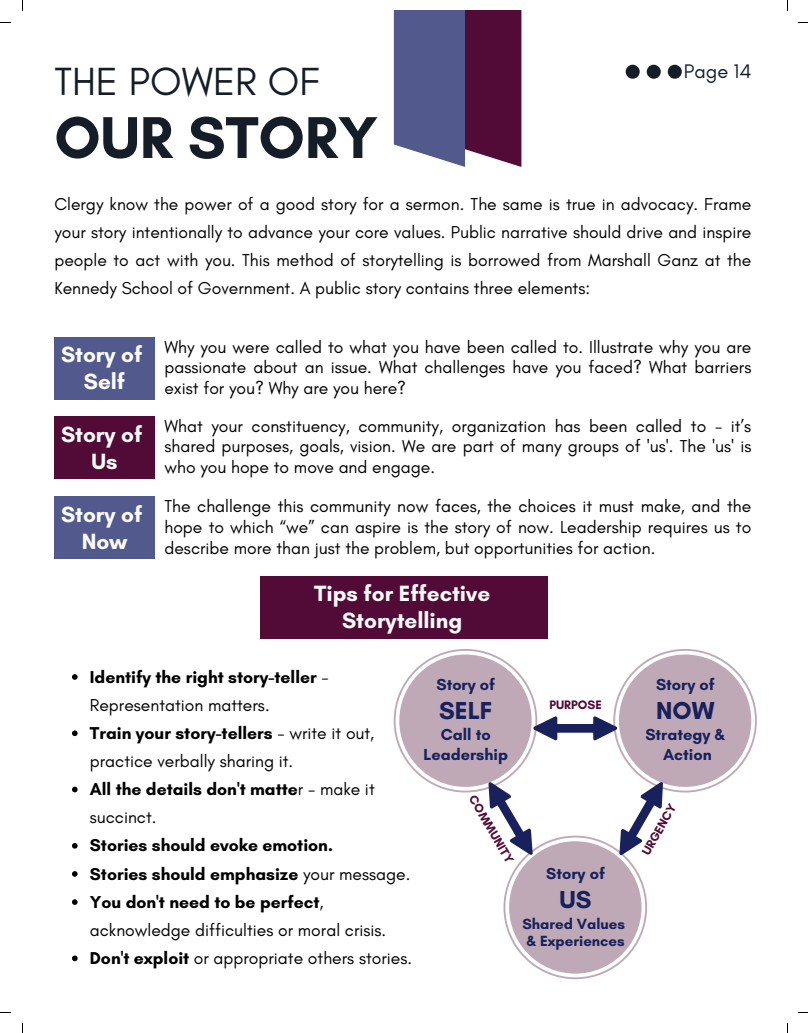
<style>
.page{position:relative;width:808px;height:1033px;background:#fff}
.page>*{position:absolute;margin:0;border:0;box-sizing:border-box;transform-origin:0 0}
.t1{font:700 60px "Glacial Indifference";color:#141d28}
.t2{font:40px "Glacial Indifference";color:#141d28}
.t3{font:700 25px "Glacial Indifference";color:#18215b}
.t4{font:700 22.5px/27.2px "Glacial Indifference";color:#fdfdfd;text-align:center}
.t5{font:20px "Glacial Indifference";color:#141d28}
.t6{font:17.5px/20.6px "Glacial Indifference";color:#000;text-align:justify}
.t7{font:700 17.5px/28.1px "Glacial Indifference";color:#000}
.t8{font:700 16.25px/19.8px "Glacial Indifference";color:#18215b;text-align:center}
.t9{font:700 15px "Glacial Indifference";color:#18215b}
.t10{font:700 12.5px "Glacial Indifference";color:#510b36}
.s1{font-weight:400}
.s2{font-weight:700}
</style>
<div class="page">
<div style="left:54px;top:337px;width:100px;height:62px;background:#525a8d"></div>
<svg style="left:625px;top:65px;width:56px;height:14px"></svg>
<svg style="left:394px;top:10px;width:127px;height:157px"></svg>
<div style="left:54px;top:416px;width:100px;height:63px;background:#510b36"></div>
<div style="left:54px;top:496px;width:100px;height:62px;background:#525a8d"></div>
<div style="left:261px;top:576px;width:287px;height:63px;background:#510b36"></div>
<svg style="left:72px;top:674px;width:6px;height:5px"></svg>
<svg style="left:72px;top:730px;width:6px;height:6px"></svg>
<svg style="left:72px;top:786px;width:6px;height:6px"></svg>
<svg style="left:72px;top:843px;width:6px;height:5px"></svg>
<svg style="left:72px;top:871px;width:6px;height:5px"></svg>
<svg style="left:72px;top:899px;width:6px;height:5px"></svg>
<svg style="left:72px;top:955px;width:6px;height:6px"></svg>
<svg style="left:393px;top:649px;width:363px;height:330px"></svg>
<p class="t2" style="left:54px;top:57px;width:266px">THE POWER OF</p>
<p class="t1" style="left:54px;top:101px;width:325px">OUR STORY</p>
<p class="t5" style="left:683px;top:59px;width:69px">Page 14</p>
<p class="t6" style="left:54px;top:190px;width:698px;line-height:28.1px">Clergy know the power of a good story for a sermon. The same is true in advocacy. Frame your story intentionally to advance your core values. Public narrative should drive and inspire people to act with you. This method of storytelling is borrowed from Marshall Ganz at the Kennedy School of Government. A public story contains three elements:</p>
<p class="t4" style="left:61px;top:340px;width:83px">Story of</p>
<p class="t4" style="left:84px;top:367px;width:43px">Self</p>
<p class="t4" style="left:61px;top:420px;width:83px">Story of</p>
<p class="t4" style="left:91px;top:448px;width:28px">Us</p>
<p class="t6" style="left:164px;top:336px;width:588px">Why you were called to what you have been called to. Illustrate why you are passionate about an issue. What challenges have you faced? What barriers exist for you? Why are you here?</p>
<p class="t6" style="left:164px;top:415px;width:588px">What your constituency, community, organization has been called to - it’s shared purposes, goals, vision. We are part of many groups of 'us'. The 'us' is who you hope to move and engage.</p>
<p class="t6" style="left:164px;top:496px;width:588px">The challenge this community now faces, the choices it must make, and the hope to which “we” can aspire is the story of now. Leadership requires us to describe more than just the problem, but opportunities for action.</p>
<p class="t4" style="left:314px;top:579px;width:178px">Tips for Effective<br>Storytelling</p>
<p class="t7" style="left:90px;top:662px;width:240px">Identify the right story-teller <span class="s1">-<br>Representation matters.</span></p>
<p class="t6" style="left:90px;top:718px;width:286px;line-height:28.1px"><span class="s2">Train your story-tellers</span> - write it out, practice verbally sharing it.</p>
<p class="t7" style="left:90px;top:775px;width:286px">All the details don't matte<span class="s1">r - make it succinct.</span></p>
<p class="t7" style="left:90px;top:831px;width:244px">Stories should evoke emotion.</p>
<p class="t7" style="left:90px;top:859px;width:322px">Stories should emphasize <span class="s1">your message.</span></p>
<p class="t6" style="left:90px;top:887px;width:298px;line-height:28.1px"><span class="s2">You don't need to be perfect</span>, acknowledge difficulties or moral crisis.</p>
<p class="t6" style="left:90px;top:947px;width:324px"><span class="s2">Don't exploit</span> or appropriate others stories.</p>
<p class="t4" style="left:61px;top:500px;width:83px">Story of</p>
<p class="t4" style="left:82px;top:527px;width:47px">Now</p>
<p class="t8" style="left:436px;top:674px;width:60px">Story of</p>
<p class="t3" style="left:439px;top:695px;width:55px">SELF</p>
<p class="t8" style="left:423px;top:724px;width:86px">Call to<br>Leadership</p>
<p class="t8" style="left:656px;top:674px;width:60px">Story of</p>
<p class="t3" style="left:656px;top:695px;width:60px">NOW</p>
<p class="t8" style="left:645px;top:724px;width:81px">Strategy &amp;</p>
<p class="t8" style="left:663px;top:744px;width:50px">Action</p>
<p class="t10" style="left:549px;top:696px;width:54px">PURPOSE</p>
<p class="t10" style="left:479px;top:792px;width:78px;rotate:60deg">COMMUNITY</p>
<p class="t10" style="left:638px;top:850px;width:59px;rotate:-60deg">URGENCY</p>
<p class="t8" style="left:546px;top:863px;width:60px">Story of</p>
<p class="t3" style="left:559px;top:884px;width:34px">US</p>
<p class="t9" style="left:522px;top:914px;width:104px">Shared Values</p>
<p class="t9" style="left:526px;top:932px;width:100px">&amp; Experiences</p>
</div>
